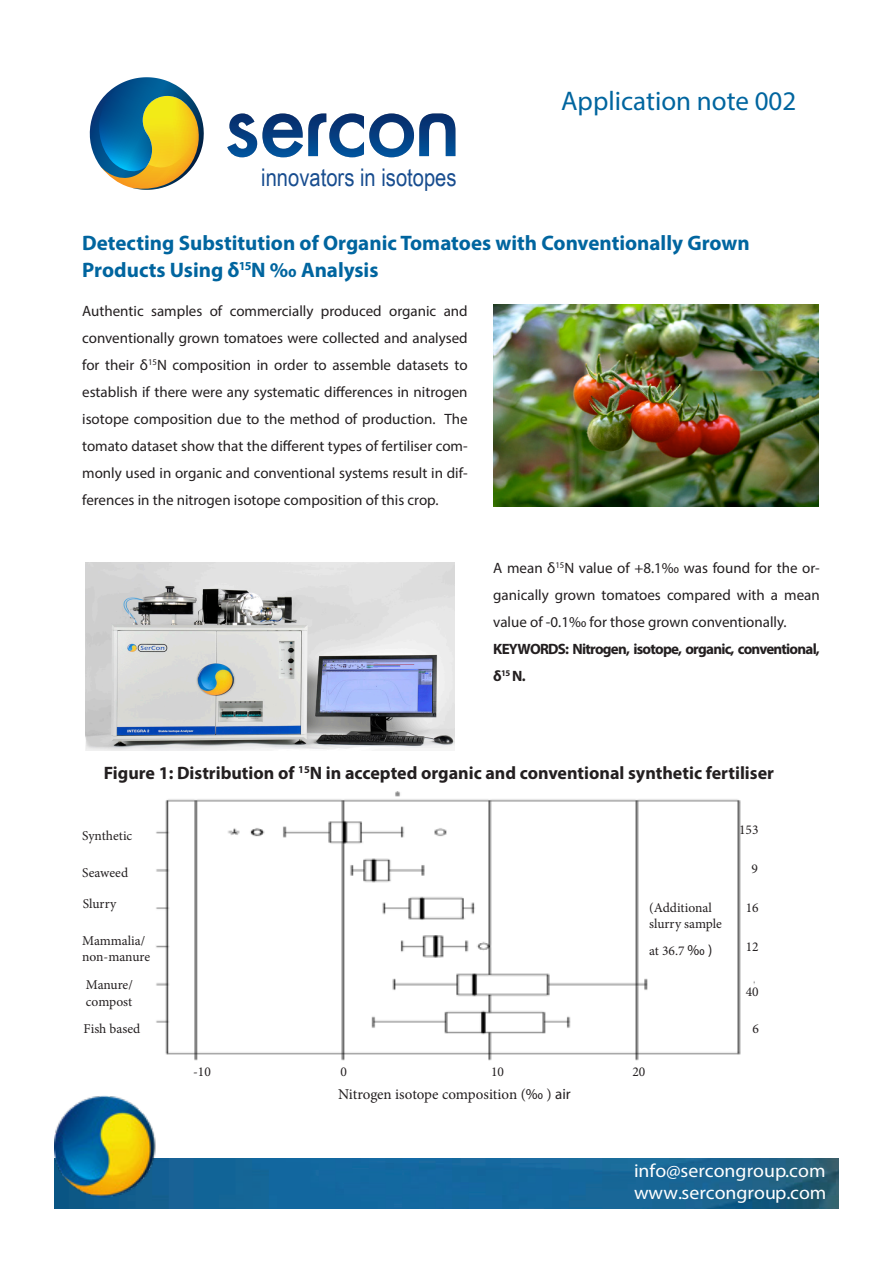
<style>
.page{position:relative;width:893px;height:1263px;background:#fff}
.page>*{position:absolute;margin:0;border:0;box-sizing:border-box;transform-origin:0 0}
.t1{font:27px "Myriad Pro";color:#00659f}
.t2{font:24.3px "Arial Narrow";color:#184d8f}
.t3{font:700 21px/27px "Myriad Pro";color:#00659f}
.t4{font:18.9px/22.6px "Myriad Pro";color:#fff;scale:1.05 1}
.t5{font:700 18px "Myriad Pro";color:#231f20}
.t6{font:15px/27px "Myriad Pro";color:#231f20;text-align:justify}
.t7{font:700 15px/27px "Myriad Pro";letter-spacing:-.05em;color:#231f20}
.t8{font:15px "Minion Pro";letter-spacing:-.005em;color:#231f20}
.t9{font:13.5px/16.2px "Minion Pro";color:#231f20}
.s1{font-family:"Myriad Pro";font-size:15px}
.s2{font-family:"Myriad Pro"}
</style>
<div class="page">
<img style="left:167px;top:1158px;width:672px;height:51px">
<img style="left:54px;top:1095px;width:113px;height:114px">
<img style="left:493px;top:305px;width:326px;height:201px">
<img style="left:86px;top:562px;width:368px;height:188px">
<img style="left:156px;top:791px;width:598px;height:269px">
<div style="left:649px;top:902px;width:81px;height:65px;background:#fff"></div>
<svg style="left:89px;top:77px;width:114px;height:113px"></svg>
<svg style="left:227px;top:113px;width:228px;height:44px"></svg>
<p class="t2" style="left:261px;top:159px;width:197px">innovators in isotopes</p>
<p class="t1" style="left:561px;top:85px;width:237px">Application note 002</p>
<p class="t3" style="left:82px;top:229px;width:669px">Detecting Substitution of Organic Tomatoes with Conventionally Grown<br>Products Using δ<sup>15</sup>N ‰ Analysis</p>
<p class="t6" style="left:82px;top:297px;width:387px">Authentic samples of commercially produced organic and conventionally grown tomatoes were collected and analysed for their δ<sup>15</sup>N composition in order to assemble datasets to establish if there were any systematic differences in nitrogen isotope composition due to the method of production. The tomato dataset show that the different types of fertiliser com&shy;monly used in organic and conventional systems result in dif&shy;ferences in the nitrogen isotope composition of this crop.</p>
<p class="t6" style="left:493px;top:554px;width:328px">A mean δ<sup>15</sup>N value of +8.1‰ was found for the or&shy;ganically grown tomatoes compared with a mean value of -0.1‰ for those grown conventionally.</p>
<p class="t7" style="left:493px;top:635px;width:328px">KEYWORDS: Nitrogen, isotope, organic, conventional, δ<sup>15</sup> N.</p>
<p class="t5" style="left:104px;top:761px;width:672px">Figure 1: Distribution of <sup>15</sup>N in accepted organic and conventional synthetic fertiliser</p>
<p class="t9" style="left:82px;top:828px;width:52px">Synthetic</p>
<p class="t9" style="left:82px;top:864px;width:47px">Seaweed</p>
<p class="t9" style="left:83px;top:895px;width:35px">Slurry</p>
<p class="t9" style="left:82px;top:933px;width:65px">Mammalia/</p>
<p class="t9" style="left:82px;top:949px;width:69px">non-manure</p>
<p class="t9" style="left:86px;top:977px;width:48px">Manure/</p>
<p class="t9" style="left:86px;top:993px;width:48px">compost</p>
<p class="t9" style="left:84px;top:1020px;width:58px">Fish based</p>
<p class="t9" style="left:649px;top:899px;width:74px">(Additional slurry sample</p>
<p class="t9" style="left:649px;top:942px;width:65px">at 36.7 <span class="s1">‰ )</span></p>
<p class="t9" style="left:193px;top:1063px;width:19px">-10</p>
<p class="t9" style="left:340px;top:1063px;width:8px">0</p>
<p class="t9" style="left:491px;top:1063px;width:14px">10</p>
<p class="t9" style="left:632px;top:1063px;width:14px">20</p>
<p class="t8" style="left:338px;top:1084px;width:234px">Nitrogen isotope composition (<span class="s2">‰</span> ) <span class="s2">air</span></p>
<p class="t9" style="left:739px;top:822px;width:21px">153</p>
<p class="t9" style="left:752px;top:861px;width:8px">9</p>
<p class="t9" style="left:746px;top:899px;width:14px">16</p>
<p class="t9" style="left:746px;top:938px;width:14px">12</p>
<p class="t9" style="left:746px;top:983px;width:14px">40</p>
<p class="t9" style="left:752px;top:1020px;width:8px">6</p>
<p class="t4" style="left:634px;top:1159px;width:185px">info@sercongroup.com www.sercongroup.com</p>
</div>
